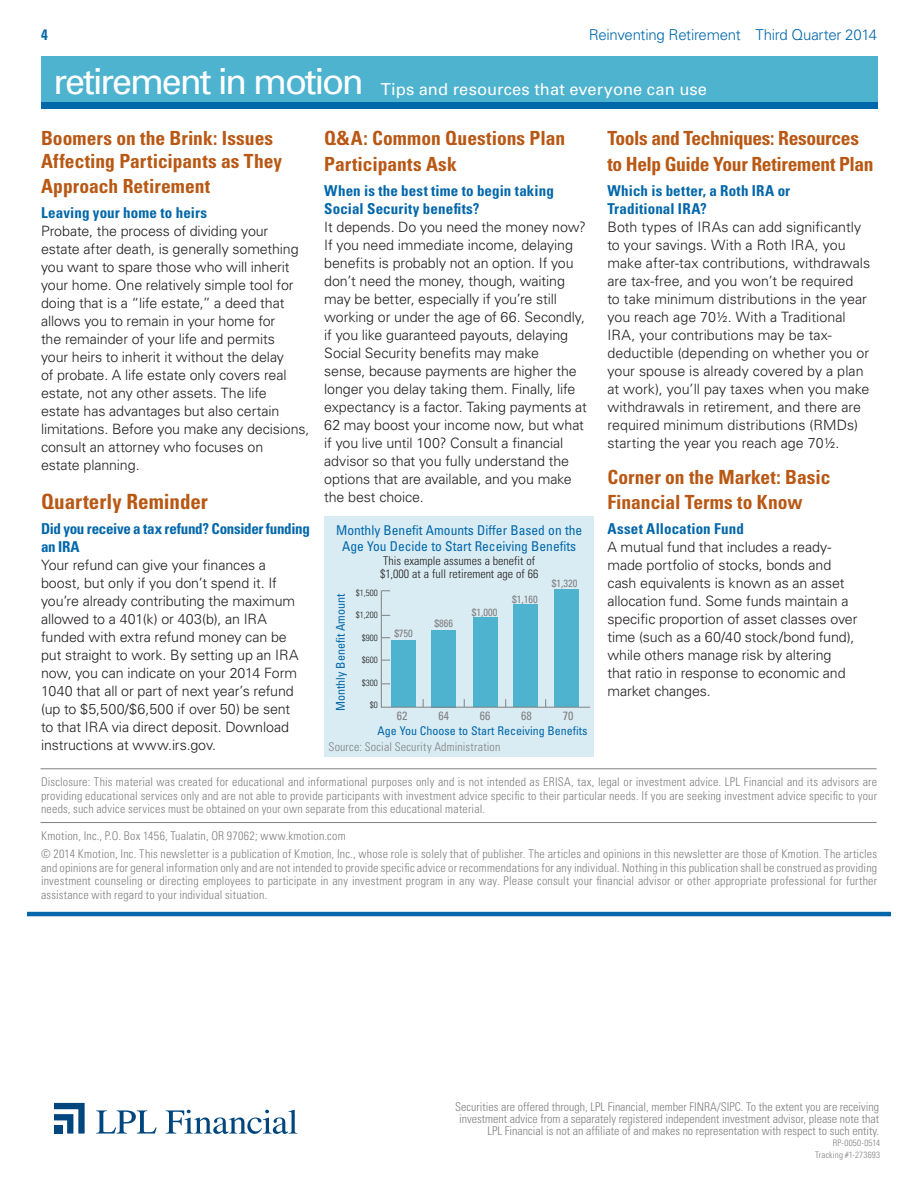
<style>
.page{position:relative;width:918px;height:1188px;background:#fff}
.page>*{position:absolute;margin:0;border:0;box-sizing:border-box;transform-origin:0 0}
.Sub-subhead{font:36px "Univers";letter-spacing:-.06em;color:#fff}
.RIM_-_headline{font:700 condensed 21px "Univers LT Std";color:#b95814}
.RIM_-_headline-2{font:700 condensed 19.5px/25.5px "Univers LT Std";color:#b95814}
.RIM_-_Body_Copy{font:700 condensed 19.5px/25.5px "Univers LT Std";letter-spacing:-.02em;color:#b95814}
.Sub-subhead-2{font:16.5px "Univers";letter-spacing:.005em;color:#fff}
.RIM_-_sub-subhead{font:700 condensed 15px/18px "Univers LT Std";letter-spacing:.01em;color:#0067aa}
.RIM_-_sub-subhead-2{font:700 condensed 15px/18px "Univers LT Std";letter-spacing:-.02em;color:#0067aa}
.RIM_-_headline-3{font:300 15px "Univers LT Std";letter-spacing:-.02em;color:#0067aa}
.RIM_-_headline-4{font:700 condensed 15px "Univers LT Std";color:#0067aa}
.RIM_-_Body_Copy-2{font:300 14.25px/18px "Univers LT Std";letter-spacing:-.005em;color:#231f20}
.bullets_sans_serif{font:condensed 13.5px "Univers";color:#0067aa}
.Disclaimer{font:300 condensed 12px/13.5px "Univers LT Std";color:#808083;text-align:justify}
.bullets_sans_serif-2{font:300 condensed 12px/13.5px "Univers";color:#231f20}
.bullets_sans_serif-3{font:condensed 12px "Univers";color:#0067aa}
.Disclaimer-2{font:300 condensed 12px "Univers";letter-spacing:.015em;color:#808083}
.bullets_sans_serif-4{font:condensed 12px "Univers";color:#808083}
.bullets_sans_serif-5{font:condensed 10.5px "Univers";color:#808083}
.Disclaimer-3{font:300 condensed 9px "Univers LT Std";letter-spacing:.02em;color:#808083}
.bullets_sans_serif-6{font:300 condensed 9px "Univers";color:#231f20}
</style>
<div class="page">
<hr style="left:27px;top:912px;width:864px;height:4px;background:#0067aa">
<hr style="left:41px;top:822px;width:836px;height:1px;background:#808083">
<hr style="left:41px;top:769px;width:836px;height:1px;background:#808083">
<div style="left:41px;top:56px;width:836px;height:52px;background:#4db3cf"></div>
<div style="left:41px;top:103px;width:836px;height:6px;background:#0067aa"></div>
<div style="left:325px;top:516px;width:269px;height:240px;background:#d9ecf3"></div>
<svg style="left:381px;top:590px;width:210px;height:118px"></svg>
<svg style="left:96px;top:1110px;width:61px;height:24px"></svg>
<svg style="left:166px;top:1110px;width:132px;height:24px"></svg>
<svg style="left:54px;top:1103px;width:31px;height:31px"></svg>
<div style="left:54px;top:1125px;width:8px;height:9px;background:#00467e"></div>
<p class="RIM_-_headline-4" style="left:41px;top:25px;width:8px">4</p>
<p class="RIM_-_headline-3" style="left:589px;top:26px;width:290px">Reinventing Retirement Third Quarter 2014</p>
<p class="Sub-subhead" style="left:53px;top:59px;width:312px">retirement in motion</p>
<p class="Sub-subhead-2" style="left:381px;top:79px;width:328px">Tips and resources that everyone can use</p>
<p class="RIM_-_headline-2" style="left:41px;top:127px;width:243px;line-height:22.5px">Boomers on the Brink: Issues<br>Affecting Participants as They</p>
<p class="RIM_-_headline-2" style="left:41px;top:174px;width:171px">Approach Retirement</p>
<p class="RIM_-_sub-subhead" style="left:41px;top:204px;width:168px">Leaving your home to heirs</p>
<p class="RIM_-_Body_Copy-2" style="left:41px;top:222px;width:270px">Probate, the process of dividing your estate after death, is generally something you want to spare those who will inherit your home. One relatively simple tool for doing that is a “life estate,” a deed that allows you to remain in your home for<br>the remainder of your life and permits<br>your heirs to inherit it without the delay<br>of probate. A life estate only covers real estate, not any other assets. The life<br>estate has advantages but also certain limitations. Before you make any decisions, consult an attorney who focuses on<br>estate planning.</p>
<p class="RIM_-_headline" style="left:41px;top:489px;width:168px">Quarterly Reminder</p>
<p class="RIM_-_sub-subhead-2" style="left:41px;top:520px;width:270px">Did you receive a tax refund? Consider funding an IRA</p>
<p class="RIM_-_Body_Copy-2" style="left:41px;top:556px;width:259px">Your refund can give your finances a boost, but only if you don’t spend it. If you’re already contributing the maximum allowed to a 401(k) or 403(b), an IRA funded with extra refund money can be put straight to work. By setting up an IRA now, you can indicate on your 2014 Form 1040 that all or part of next year’s refund (up to $5,500/$6,500 if over 50) be sent to that IRA via direct deposit. Download instructions at www.irs.gov.</p>
<p class="RIM_-_headline-2" style="left:324px;top:126px;width:242px">Q&amp;A: Common Questions Plan<br>Participants Ask</p>
<p class="RIM_-_sub-subhead" style="left:324px;top:181px;width:231px">When is the best time to begin taking<br>Social Security benefits?</p>
<p class="RIM_-_Body_Copy-2" style="left:324px;top:218px;width:264px">It depends. Do you need the money now?<br>If you need immediate income, delaying benefits is probably not an option. If you don’t need the money, though, waiting may be better, especially if you’re still working or under the age of 66. Secondly, if you like guaranteed payouts, delaying Social Security benefits may make<br>sense, because payments are higher the longer you delay taking them. Finally, life expectancy is a factor. Taking payments at 62 may boost your income now, but what if you live until 100? Consult a financial advisor so that you fully understand the options that are available, and you make the best choice.</p>
<p class="bullets_sans_serif" style="left:336px;top:522px;width:248px">Monthly Benefit Amounts Differ Based on the</p>
<p class="bullets_sans_serif" style="left:342px;top:538px;width:236px">Age You Decide to Start Receiving Benefits</p>
<p class="bullets_sans_serif-2" style="left:380px;top:554px;width:160px">This example assumes a benefit of $1,000 at a full retirement age of 66</p>
<p class="bullets_sans_serif-5" style="left:552px;top:577px;width:27px">$1,320</p>
<p class="bullets_sans_serif-6" style="left:356px;top:587px;width:23px">$1,500</p>
<p class="bullets_sans_serif-6" style="left:356px;top:610px;width:23px">$1,200</p>
<p class="bullets_sans_serif-6" style="left:362px;top:632px;width:17px">$900</p>
<p class="bullets_sans_serif-6" style="left:362px;top:655px;width:17px">$600</p>
<p class="bullets_sans_serif-6" style="left:362px;top:677px;width:17px">$300</p>
<p class="bullets_sans_serif-6" style="left:370px;top:700px;width:9px">$0</p>
<p class="bullets_sans_serif-3" style="left:333px;top:711px;width:119px;rotate:-90deg">Monthly Benefit Amount</p>
<p class="bullets_sans_serif-5" style="left:512px;top:592px;width:27px">$1,160</p>
<p class="bullets_sans_serif-5" style="left:472px;top:605px;width:27px">$1,000</p>
<p class="bullets_sans_serif-5" style="left:434px;top:617px;width:20px">$866</p>
<p class="bullets_sans_serif-5" style="left:394px;top:627px;width:20px">$750</p>
<p class="bullets_sans_serif-4" style="left:397px;top:708px;width:12px">62</p>
<p class="bullets_sans_serif-4" style="left:438px;top:708px;width:12px">64</p>
<p class="bullets_sans_serif-4" style="left:480px;top:708px;width:12px">66</p>
<p class="bullets_sans_serif-4" style="left:521px;top:708px;width:12px">68</p>
<p class="bullets_sans_serif-4" style="left:563px;top:708px;width:12px">70</p>
<p class="bullets_sans_serif-3" style="left:378px;top:723px;width:212px">Age You Choose to Start Receiving Benefits</p>
<p class="Disclaimer-2" style="left:329px;top:740px;width:173px">Source: Social Security Administration</p>
<p class="RIM_-_Body_Copy" style="left:607px;top:126px;width:268px">Tools and Techniques: Resources to Help Guide Your Retirement Plan</p>
<p class="RIM_-_sub-subhead" style="left:607px;top:181px;width:184px">Which is better, a Roth IRA or<br>Traditional IRA?</p>
<p class="RIM_-_Body_Copy-2" style="left:607px;top:218px;width:264px">Both types of IRAs can add significantly to your savings. With a Roth IRA, you make after-tax contributions, withdrawals are tax-free, and you won’t be required<br>to take minimum distributions in the year you reach age 70½. With a Traditional IRA, your contributions may be tax&shy;deductible (depending on whether you or your spouse is already covered by a plan at work), you’ll pay taxes when you make withdrawals in retirement, and there are required minimum distributions (RMDs) starting the year you reach age 70½.</p>
<p class="RIM_-_headline-2" style="left:607px;top:464px;width:225px">Corner on the Market: Basic<br>Financial Terms to Know</p>
<p class="RIM_-_sub-subhead" style="left:607px;top:520px;width:138px">Asset Allocation Fund</p>
<p class="RIM_-_Body_Copy-2" style="left:607px;top:538px;width:252px">A mutual fund that includes a ready&shy;made portfolio of stocks, bonds and cash equivalents is known as an asset allocation fund. Some funds maintain a specific proportion of asset classes over time (such as a 60/40 stock/bond fund), while others manage risk by altering that ratio in response to economic and market changes.</p>
<p class="Disclaimer" style="left:41px;top:775px;width:838px">Disclosure: This material was created for educational and informational purposes only and is not intended as ERISA, tax, legal or investment advice. LPL Financial and its advisors are providing educational services only and are not able to provide participants with investment advice specific to their particular needs. If you are seeking investment advice specific to your needs, such advice services must be obtained on your own separate from this educational material.</p>
<p class="Disclaimer" style="left:41px;top:829px;width:306px">Kmotion, Inc., P.O. Box 1456, Tualatin, OR 97062; www.kmotion.com</p>
<p class="Disclaimer" style="left:41px;top:847px;width:838px">© 2014 Kmotion, Inc. This newsletter is a publication of Kmotion, Inc., whose role is solely that of publisher. The articles and opinions in this newsletter are those of Kmotion. The articles and opinions are for general information only and are not intended to provide specific advice or recommendations for any individual. Nothing in this publication shall be construed as providing investment counseling or directing employees to participate in any investment program in any way. Please consult your financial advisor or other appropriate professional for further assistance with regard to your individual situation.</p>
<p class="Disclaimer" style="left:455px;top:1100px;width:426px;line-height:12px;text-align:right">Securities are offered through, LPL Financial, member FINRA/SIPC. To the extent you are receiving investment advice from a separately registered independent investment advisor, please note that<br>LPL Financial is not an affiliate of and makes no representation with respect to such entity.</p>
<p class="Disclaimer-3" style="left:833px;top:1138px;width:49px">RP-0050-0514</p>
<p class="Disclaimer-3" style="left:815px;top:1150px;width:66px">Tracking #1-273693</p>
</div>
